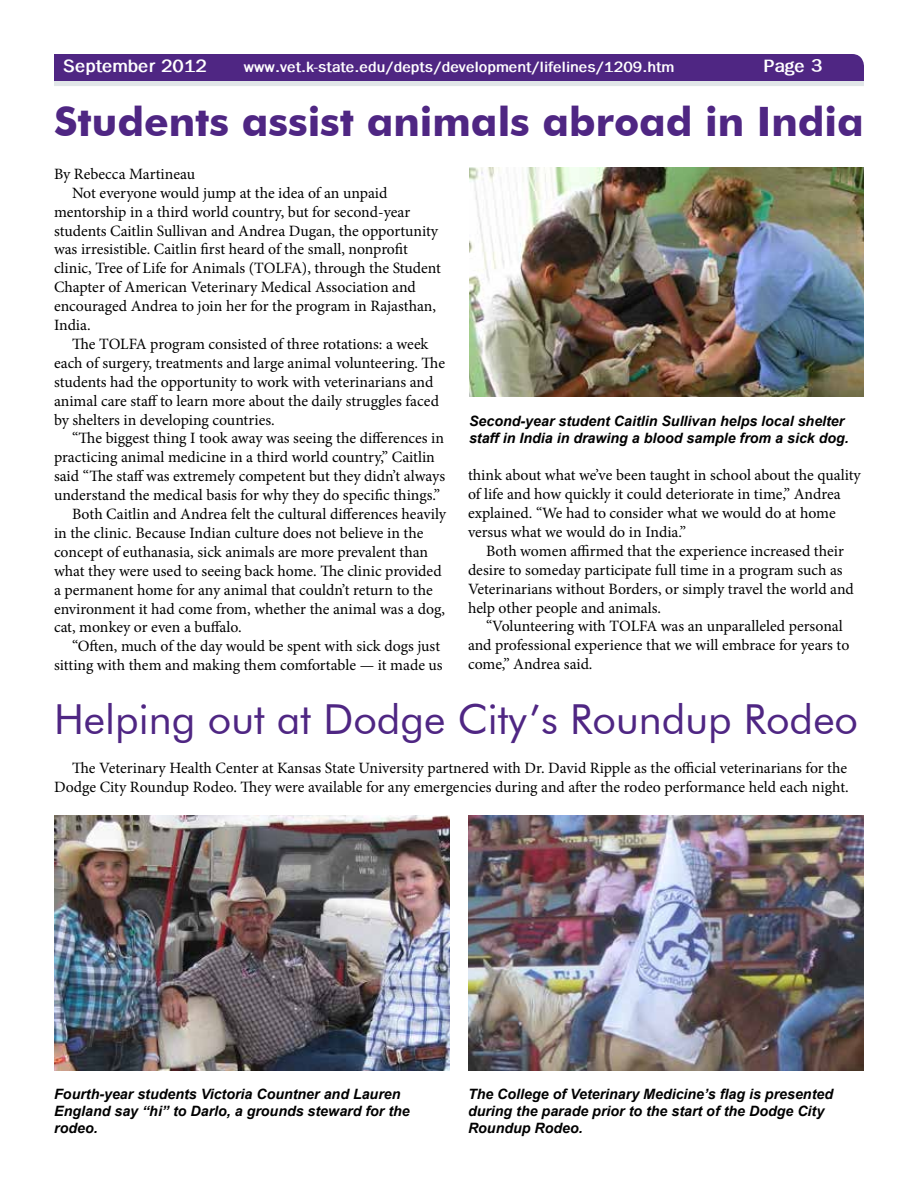
<style>
.page{position:relative;width:918px;height:1188px;background:#fff}
.page>*{position:absolute;margin:0;border:0;box-sizing:border-box;transform-origin:0 0}
.t1{font:41.4px "Futura BT";color:#4f2683}
.t2{font:700 40.5px "Futura BT";color:#4f2683}
.t3{font:700 18px "Franklin Gothic";color:#fff}
.t4{font:15.75px/18.9px "Minion Pro";color:#000}
.t5{font:700 15px "Franklin Gothic";color:#fff}
.t6{font:italic 700 14.25px/17.1px "Arial";color:#000}
</style>
<div class="page">
<div style="left:54px;top:80px;width:810px;height:6px;background:#e1e6e8"></div>
<div style="left:54px;top:54px;width:810px;height:27px;background:#4f2683"></div>
<img style="left:469px;top:167px;width:395px;height:229px">
<img style="left:54px;top:815px;width:396px;height:256px">
<img style="left:468px;top:815px;width:396px;height:256px">
<p class="t5" style="left:244px;top:58px;width:432px">www.vet.k-state.edu/depts/development/lifelines/1209.htm</p>
<p class="t3" style="left:764px;top:56px;width:60px">Page 3</p>
<h2 class="t2" style="left:54px;top:97px;width:811px">Students assist animals abroad in India</h2>
<p class="t3" style="left:63px;top:56px;width:145px">September 2012</p>
<p class="t4" style="left:54px;top:164px;width:143px">By Rebecca Martineau</p>
<p class="t4" style="left:72px;top:183px;width:317px">Not everyone would jump at the idea of an unpaid</p>
<p class="t4" style="left:54px;top:202px;width:358px">mentorship in a third world country, but for second-year</p>
<p class="t4" style="left:54px;top:221px;width:386px">students Caitlin Sullivan and Andrea Dugan, the opportunity</p>
<p class="t4" style="left:54px;top:240px;width:355px">was irresistible. Caitlin first heard of the small, nonprofit</p>
<p class="t4" style="left:54px;top:259px;width:389px">clinic, Tree of Life for Animals (TOLFA), through the Student</p>
<p class="t4" style="left:54px;top:278px;width:363px">Chapter of American Veterinary Medical Association and</p>
<p class="t4" style="left:54px;top:297px;width:384px">encouraged Andrea to join her for the program in Rajasthan,</p>
<p class="t4" style="left:54px;top:316px;width:38px">India.</p>
<p class="t4" style="left:72px;top:335px;width:358px">The TOLFA program consisted of three rotations: a week</p>
<p class="t4" style="left:54px;top:353px;width:393px">each of surgery, treatments and large animal volunteering. The</p>
<p class="t4" style="left:54px;top:372px;width:381px">students had the opportunity to work with veterinarians and</p>
<p class="t4" style="left:54px;top:391px;width:386px">animal care staff to learn more about the daily struggles faced</p>
<p class="t4" style="left:54px;top:410px;width:222px">by shelters in developing countries.</p>
<p class="t4" style="left:72px;top:429px;width:374px">“The biggest thing I took away was seeing the differences in</p>
<p class="t4" style="left:54px;top:448px;width:382px">practicing animal medicine in a third world country,” Caitlin</p>
<p class="t4" style="left:54px;top:467px;width:393px">said “The staff was extremely competent but they didn’t always</p>
<p class="t4" style="left:54px;top:486px;width:388px">understand the medical basis for why they do specific things.”</p>
<p class="t4" style="left:72px;top:505px;width:376px">Both Caitlin and Andrea felt the cultural differences heavily</p>
<p class="t4" style="left:54px;top:524px;width:371px">in the clinic. Because Indian culture does not believe in the</p>
<p class="t4" style="left:54px;top:542px;width:376px">concept of euthanasia, sick animals are more prevalent than</p>
<p class="t4" style="left:54px;top:561px;width:389px">what they were used to seeing back home. The clinic provided</p>
<p class="t4" style="left:54px;top:580px;width:380px">a permanent home for any animal that couldn’t return to the</p>
<p class="t4" style="left:54px;top:599px;width:393px">environment it had come from, whether the animal was a dog,</p>
<p class="t4" style="left:54px;top:618px;width:189px">cat, monkey or even a buffalo.</p>
<p class="t4" style="left:72px;top:637px;width:370px">“Often, much of the day would be spent with sick dogs just</p>
<p class="t4" style="left:54px;top:656px;width:390px">sitting with them and making them comfortable — it made us</p>
<p class="t6" style="left:469px;top:413px;width:381px">Second-year student Caitlin Sullivan helps local shelter staff in India in drawing a blood sample from a sick dog.</p>
<p class="t4" style="left:468px;top:466px;width:394px">think about what we’ve been taught in school about the quality of life and how quickly it could deteriorate in time,” Andrea explained. “We had to consider what we would do at home versus what we would do in India.”</p>
<p class="t4" style="left:468px;top:541px;width:387px;text-indent:18px">Both women affirmed that the experience increased their desire to someday participate full time in a program such as Veterinarians without Borders, or simply travel the world and help other people and animals.</p>
<p class="t4" style="left:468px;top:617px;width:383px;text-indent:18px">“Volunteering with TOLFA was an unparalleled personal and professional experience that we will embrace for years to come,” Andrea said.</p>
<h1 class="t1" style="left:54px;top:695px;width:806px">Helping out at Dodge City’s Roundup Rodeo</h1>
<p class="t4" style="left:54px;top:759px;width:796px;text-align:right">The Veterinary Health Center at Kansas State University partnered with Dr. David Ripple as the official veterinarians for the<br>Dodge City Roundup Rodeo. They were available for any emergencies during and after the rodeo performance held each night.</p>
<p class="t6" style="left:54px;top:1086px;width:357px">Fourth-year students Victoria Countner and Lauren<br>England say “hi” to Darlo, a grounds steward for the rodeo.</p>
<p class="t6" style="left:468px;top:1086px;width:367px">The College of Veterinary Medicine’s flag is presented during the parade prior to the start of the Dodge City<br>Roundup Rodeo.</p>
</div>
